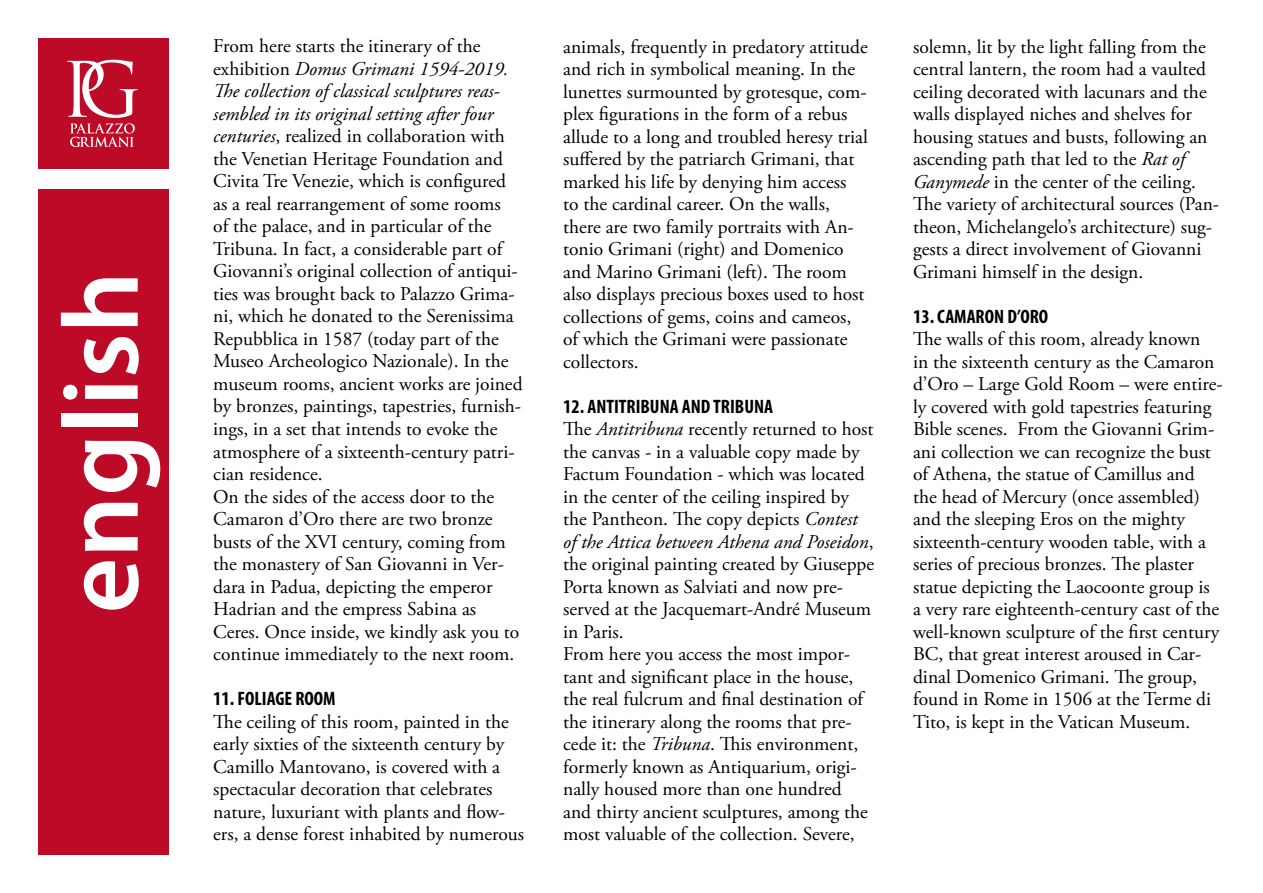
<style>
.page{position:relative;width:1263px;height:893px;background:#fff}
.page>*{position:absolute;margin:0;border:0;box-sizing:border-box;transform-origin:0 0}
.t1{font:600 108.15px "Myriad Pro";color:#fff}
.t2{font:19.5px/22.5px "Adobe Garamond Pro";color:#000}
.t3{font:700 condensed 19.5px "Myriad Pro";color:#000}
.s1{font-style:italic}
</style>
<div class="page">
<div style="left:38px;top:38px;width:130px;height:130px;background:#bd0a26"></div>
<div style="left:38px;top:189px;width:130px;height:666px;background:#bd0a26"></div>
<svg style="left:67px;top:60px;width:71px;height:87px"></svg>
<h1 class="t1" style="left:33px;top:613px;width:344px;rotate:-90deg">english</h1>
<p class="t2" style="left:213px;top:36px;width:311px">From here starts the itinerary of the exhibition <span class="s1">Domus Grimani 1594-2019.<br>The collection of classical sculptures reas&shy;sembled in its original setting after four centuries</span>, realized in collaboration with the Venetian Heritage Foundation and Civita Tre Venezie, which is configured as a real rearrangement of some rooms<br>of the palace, and in particular of the Tribuna. In fact, a considerable part of Giovanni’s original collection of antiqui&shy;ties was brought back to Palazzo Grima&shy;ni, which he donated to the Serenissima Repubblica in 1587 (today part of the Museo Archeologico Nazionale). In the museum rooms, ancient works are joined by bronzes, paintings, tapestries, furnish&shy;ings, in a set that intends to evoke the atmosphere of a sixteenth-century patri&shy;cian residence.<br>On the sides of the access door to the Camaron d’Oro there are two bronze busts of the XVI century, coming from the monastery of San Giovanni in Ver&shy;dara in Padua, depicting the emperor Hadrian and the empress Sabina as Ceres. Once inside, we kindly ask you to continue immediately to the next room.</p>
<p class="t3" style="left:213px;top:686px;width:124px">11. FOLIAGE ROOM</p>
<p class="t2" style="left:213px;top:711px;width:312px">The ceiling of this room, painted in the early sixties of the sixteenth century by Camillo Mantovano, is covered with a spectacular decoration that celebrates nature, luxuriant with plants and flow&shy;ers, a dense forest inhabited by numerous</p>
<p class="t2" style="left:563px;top:36px;width:306px">animals, frequently in predatory attitude and rich in symbolical meaning. In the lunettes surmounted by grotesque, com&shy;plex figurations in the form of a rebus allude to a long and troubled heresy trial suffered by the patriarch Grimani, that marked his life by denying him access<br>to the cardinal career. On the walls, there are two family portraits with An&shy;tonio Grimani (right) and Domenico and Marino Grimani (left). The room also displays precious boxes used to host collections of gems, coins and cameos, of which the Grimani were passionate collectors.</p>
<p class="t3" style="left:563px;top:394px;width:211px">12. ANTITRIBUNA AND TRIBUNA</p>
<p class="t2" style="left:563px;top:418px;width:313px">The <span class="s1">Antitribuna</span> recently returned to host the canvas - in a valuable copy made by Factum Foundation - which was located in the center of the ceiling inspired by the Pantheon. The copy depicts <span class="s1">Contest of the Attica between Athena and Poseidon</span>, the original painting created by Giuseppe Porta known as Salviati and now pre&shy;served at the Jacquemart-André Museum in Paris.<br>From here you access the most impor&shy;tant and significant place in the house, the real fulcrum and final destination of the itinerary along the rooms that pre&shy;cede it: the <span class="s1">Tribuna</span>. This environment, formerly known as Antiquarium, origi&shy;nally housed more than one hundred and thirty ancient sculptures, among the most valuable of the collection. Severe,</p>
<p class="t2" style="left:913px;top:36px;width:308px">solemn, lit by the light falling from the central lantern, the room had a vaulted ceiling decorated with lacunars and the walls displayed niches and shelves for housing statues and busts, following an ascending path that led to the <span class="s1">Rat of Ganymede</span> in the center of the ceiling.<br>The variety of architectural sources (Pan&shy;theon, Michelangelo’s architecture) sug&shy;gests a direct involvement of Giovanni Grimani himself in the design.</p>
<p class="t3" style="left:913px;top:304px;width:137px">13. CAMARON D’ORO</p>
<p class="t2" style="left:913px;top:328px;width:311px">The walls of this room, already known<br>in the sixteenth century as the Camaron d’Oro – Large Gold Room – were entire&shy;ly covered with gold tapestries featuring Bible scenes. From the Giovanni Grim&shy;ani collection we can recognize the bust of Athena, the statue of Camillus and the head of Mercury (once assembled) and the sleeping Eros on the mighty sixteenth-century wooden table, with a series of precious bronzes. The plaster statue depicting the Laocoonte group is<br>a very rare eighteenth-century cast of the well-known sculpture of the first century BC, that great interest aroused in Car&shy;dinal Domenico Grimani. The group, found in Rome in 1506 at the Terme di Tito, is kept in the Vatican Museum.</p>
</div>
